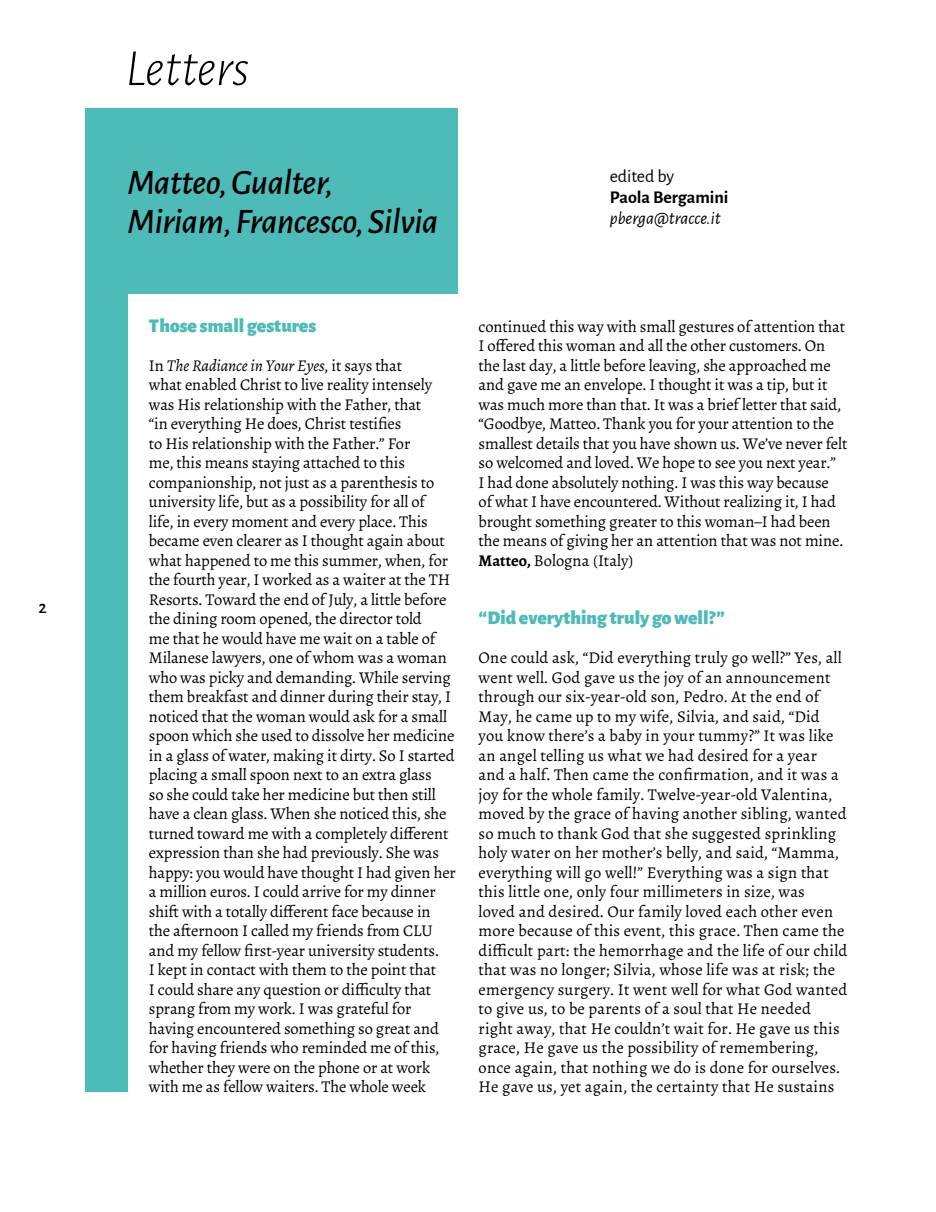
<style>
.page{position:relative;width:936px;height:1212px;background:#fff}
.page>*{position:absolute;margin:0;border:0;box-sizing:border-box;transform-origin:0 0}
.t1{font:italic 300 52.5px "Alegreya Sans";color:#000}
.t2{font:italic 500 36px/39px "Alegreya Sans";letter-spacing:-.01em;color:#000}
.t3{font:900 19.5px "Alegreya Sans";color:#4dbbb8}
.t4{font:italic 18px "Alegreya Sans";color:#000}
.t5{font:700 18px "Alegreya Sans";color:#000}
.t6{font:18px "Alegreya Sans";color:#000}
.t7{font:500 18px "Alegreya Sans";color:#000}
.t8{font:16.5px/19.5px "Alegreya";letter-spacing:-.01em;color:#000}
.t9{font:16.5px/19.5px "Alegreya";letter-spacing:.01em;color:#000}
.s1{font-style:italic}
.s2{font-weight:700}
</style>
<div class="page">
<div style="left:85px;top:108px;width:372px;height:984px;background:#4dbbb8"></div>
<div style="left:128px;top:294px;width:350px;height:818px;background:#fff"></div>
<p class="t7" style="left:38px;top:595px;width:10px">2</p>
<h1 class="t1" style="left:125px;top:34px;width:125px">Letters</h1>
<h2 class="t2" style="left:128px;top:161px;width:312px">Matteo, Gualter,<br>Miriam, Francesco, Silvia</h2>
<p class="t6" style="left:609px;top:164px;width:66px">edited by</p>
<p class="t5" style="left:609px;top:184px;width:120px">Paola Bergamini</p>
<p class="t4" style="left:609px;top:206px;width:112px">pberga@tracce.it</p>
<p class="t3" style="left:149px;top:310px;width:169px">Those small gestures</p>
<p class="t8" style="left:149px;top:355px;width:308px">In <span class="s1">The Radiance in Your Eyes</span>, it says that<br>what enabled Christ to live reality intensely was His relationship with the Father, that<br>“in everything He does, Christ testifies<br>to His relationship with the Father.” For<br>me, this means staying attached to this companionship, not just as a parenthesis to university life, but as a possibility for all of<br>life, in every moment and every place. This became even clearer as I thought again about what happened to me this summer, when, for the fourth year, I worked as a waiter at the TH Resorts. Toward the end of July, a little before the dining room opened, the director told<br>me that he would have me wait on a table of Milanese lawyers, one of whom was a woman who was picky and demanding. While serving them breakfast and dinner during their stay, I noticed that the woman would ask for a small spoon which she used to dissolve her medicine in a glass of water, making it dirty. So I started placing a small spoon next to an extra glass<br>so she could take her medicine but then still have a clean glass. When she noticed this, she turned toward me with a completely different expression than she had previously. She was happy: you would have thought I had given her a million euros. I could arrive for my dinner shift with a totally different face because in the afternoon I called my friends from CLU and my fellow first-year university students.<br>I kept in contact with them to the point that<br>I could share any question or difficulty that sprang from my work. I was grateful for having encountered something so great and for having friends who reminded me of this, whether they were on the phone or at work with me as fellow waiters. The whole week</p>
<p class="t8" style="left:478px;top:316px;width:370px">continued this way with small gestures of attention that I offered this woman and all the other customers. On the last day, a little before leaving, she approached me and gave me an envelope. I thought it was a tip, but it was much more than that. It was a brief letter that said, “Goodbye, Matteo. Thank you for your attention to the smallest details that you have shown us. We’ve never felt so welcomed and loved. We hope to see you next year.”<br>I had done absolutely nothing. I was this way because<br>of what I have encountered. Without realizing it, I had brought something greater to this woman–I had been the means of giving her an attention that was not mine.<br><span class="s2">Matteo,</span> Bologna (Italy)</p>
<p class="t3" style="left:478px;top:602px;width:247px">“Did everything truly go well?”</p>
<p class="t9" style="left:478px;top:648px;width:370px">One could ask, “Did everything truly go well?” Yes, all went well. God gave us the joy of an announcement through our six-year-old son, Pedro. At the end of May, he came up to my wife, Silvia, and said, “Did you know there’s a baby in your tummy?” It was like an angel telling us what we had desired for a year<br>and a half. Then came the confirmation, and it was a joy for the whole family. Twelve-year-old Valentina, moved by the grace of having another sibling, wanted so much to thank God that she suggested sprinkling holy water on her mother’s belly, and said, “Mamma, everything will go well!” Everything was a sign that this little one, only four millimeters in size, was<br>loved and desired. Our family loved each other even more because of this event, this grace. Then came the difficult part: the hemorrhage and the life of our child that was no longer; Silvia, whose life was at risk; the emergency surgery. It went well for what God wanted to give us, to be parents of a soul that He needed right away, that He couldn’t wait for. He gave us this grace, He gave us the possibility of remembering, once again, that nothing we do is done for ourselves.<br>He gave us, yet again, the certainty that He sustains</p>
</div>
